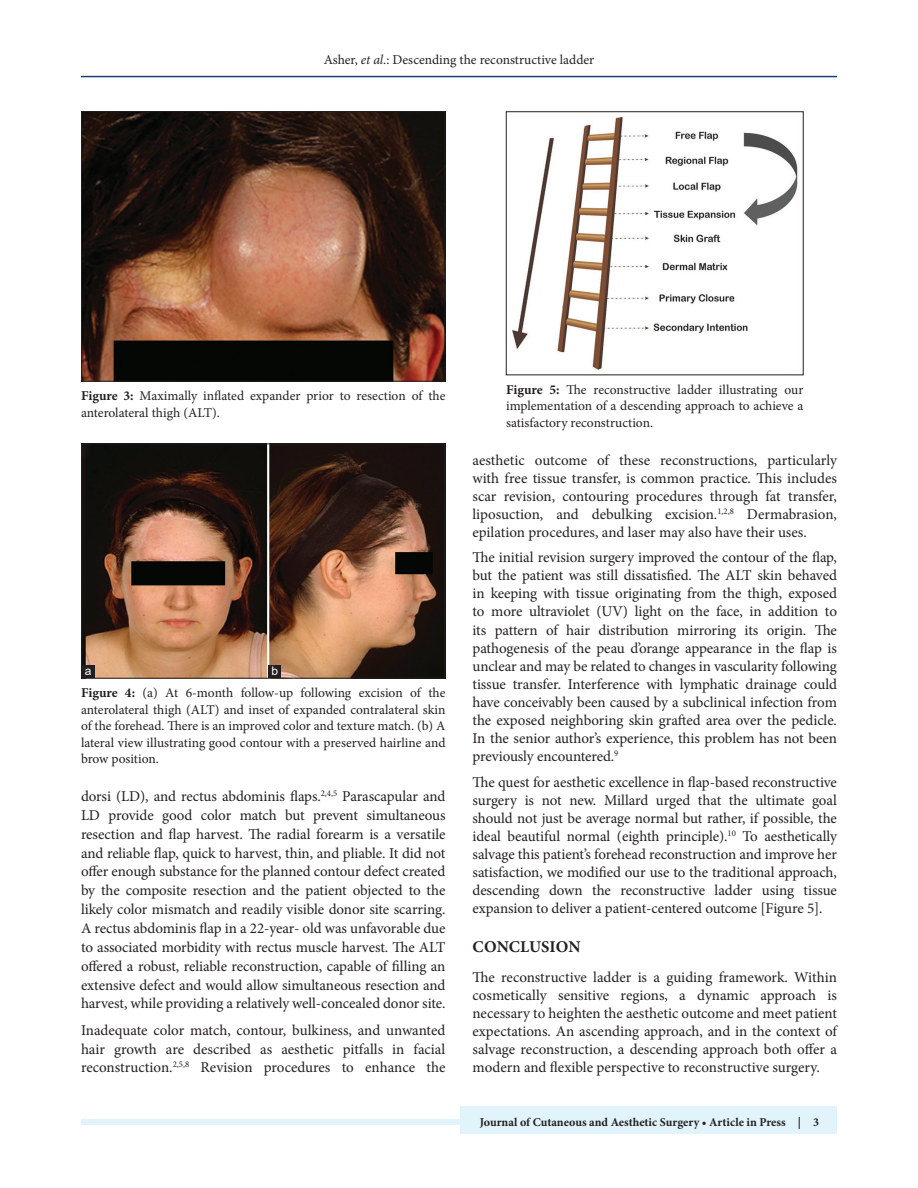
<style>
.page{position:relative;width:918px;height:1188px;background:#fff}
.page>*{position:absolute;margin:0;border:0;box-sizing:border-box;transform-origin:0 0}
.t1{font:700 16.5px "Minion Pro";color:#231f20}
.TX{font:15px/18px "Minion Pro";letter-spacing:-.005em;color:#231f20;text-align:justify}
.FGC{font:13.5px/16.5px "Minion Pro";color:#231f20;text-align:justify}
.JF{font:700 12px "Minion Pro";color:#231f20}
.LABEL{font:12px "Arial";color:#fff}
.s1{font-style:italic}
.s2{font-weight:700}
</style>
<div class="page">
<hr style="left:81px;top:76px;width:756px;height:1px;background:#164077">
<div style="left:81px;top:1119px;width:756px;height:6px;background:#e1f4fc"></div>
<div style="left:460px;top:1106px;width:377px;height:28px;background:#e1f4fc"></div>
<img style="left:83px;top:113px;width:360px;height:266px">
<div style="left:81px;top:111px;width:364px;height:270px;border:1px solid #231f20"></div>
<img style="left:512px;top:117px;width:286px;height:253px">
<img style="left:83px;top:446px;width:360px;height:230px">
<div style="left:81px;top:444px;width:364px;height:234px;border:1px solid #231f20"></div>
<div style="left:268px;top:665px;width:13px;height:13px;background:#231f20"></div>
<div style="left:82px;top:665px;width:13px;height:13px;background:#231f20"></div>
<p class="FGC" style="left:324px;top:51px;width:272px">Asher, <span class="s1">et al</span>.: Descending the reconstructive ladder</p>
<p class="FGC" style="left:81px;top:388px;width:366px"><span class="s2">Figure 3:</span> Maximally inflated expander prior to resection of the anterolateral thigh (ALT).</p>
<p class="FGC" style="left:506px;top:381px;width:299px"><span class="s2">Figure 5:</span> The reconstructive ladder illustrating our implementation of a descending approach to achieve a satisfactory reconstruction.</p>
<p class="LABEL" style="left:85px;top:663px;width:8px">a</p>
<p class="LABEL" style="left:272px;top:662px;width:8px">b</p>
<p class="FGC" style="left:81px;top:685px;width:366px"><span class="s2">Figure 4:</span> (a) At 6-month follow-up following excision of the anterolateral thigh (ALT) and inset of expanded contralateral skin of the forehead. There is an improved color and texture match. (b) A lateral view illustrating good contour with a preserved hairline and brow position.</p>
<p class="TX" style="left:81px;top:787px;width:366px;line-height:18.9px">dorsi (LD), and rectus abdominis flaps.<sup>2,4,5</sup> Parascapular and LD provide good color match but prevent simultaneous resection and flap harvest. The radial forearm is a versatile and reliable flap, quick to harvest, thin, and pliable. It did not offer enough substance for the planned contour defect created by the composite resection and the patient objected to the likely color mismatch and readily visible donor site scarring.<br>A rectus abdominis flap in a 22-year- old was unfavorable due to associated morbidity with rectus muscle harvest. The ALT offered a robust, reliable reconstruction, capable of filling an extensive defect and would allow simultaneous resection and harvest, while providing a relatively well-concealed donor site.</p>
<p class="TX" style="left:81px;top:1021px;width:366px;line-height:18.9px">Inadequate color match, contour, bulkiness, and unwanted hair growth are described as aesthetic pitfalls in facial reconstruction.<sup>2,5,8</sup> Revision procedures to enhance the</p>
<p class="TX" style="left:472px;top:451px;width:366px">aesthetic outcome of these reconstructions, particularly with free tissue transfer, is common practice. This includes scar revision, contouring procedures through fat transfer, liposuction, and debulking excision.<sup>1,2,8</sup> Dermabrasion, epilation procedures, and laser may also have their uses.</p>
<p class="TX" style="left:472px;top:549px;width:366px">The initial revision surgery improved the contour of the flap, but the patient was still dissatisfied. The ALT skin behaved in keeping with tissue originating from the thigh, exposed to more ultraviolet (UV) light on the face, in addition to its pattern of hair distribution mirroring its origin. The pathogenesis of the peau d’orange appearance in the flap is unclear and may be related to changes in vascularity following tissue transfer. Interference with lymphatic drainage could have conceivably been caused by a subclinical infection from the exposed neighboring skin grafted area over the pedicle.<br>In the senior author’s experience, this problem has not been previously encountered.<sup>9</sup></p>
<p class="TX" style="left:472px;top:773px;width:366px">The quest for aesthetic excellence in flap-based reconstructive surgery is not new. Millard urged that the ultimate goal should not just be average normal but rather, if possible, the ideal beautiful normal (eighth principle).<sup>10</sup> To aesthetically salvage this patient’s forehead reconstruction and improve her satisfaction, we modified our use to the traditional approach, descending down the reconstructive ladder using tissue expansion to deliver a patient-centered outcome [Figure 5].</p>
<h1 class="t1" style="left:473px;top:935px;width:109px">CONCLUSION</h1>
<p class="TX" style="left:472px;top:968px;width:366px">The reconstructive ladder is a guiding framework. Within cosmetically sensitive regions, a dynamic approach is necessary to heighten the aesthetic outcome and meet patient expectations. An ascending approach, and in the context of salvage reconstruction, a descending approach both offer a modern and flexible perspective to reconstructive surgery.</p>
<p class="JF" style="left:480px;top:1113px;width:341px">Journal of Cutaneous and Aesthetic Surgery • Article in Press | 3</p>
</div>
